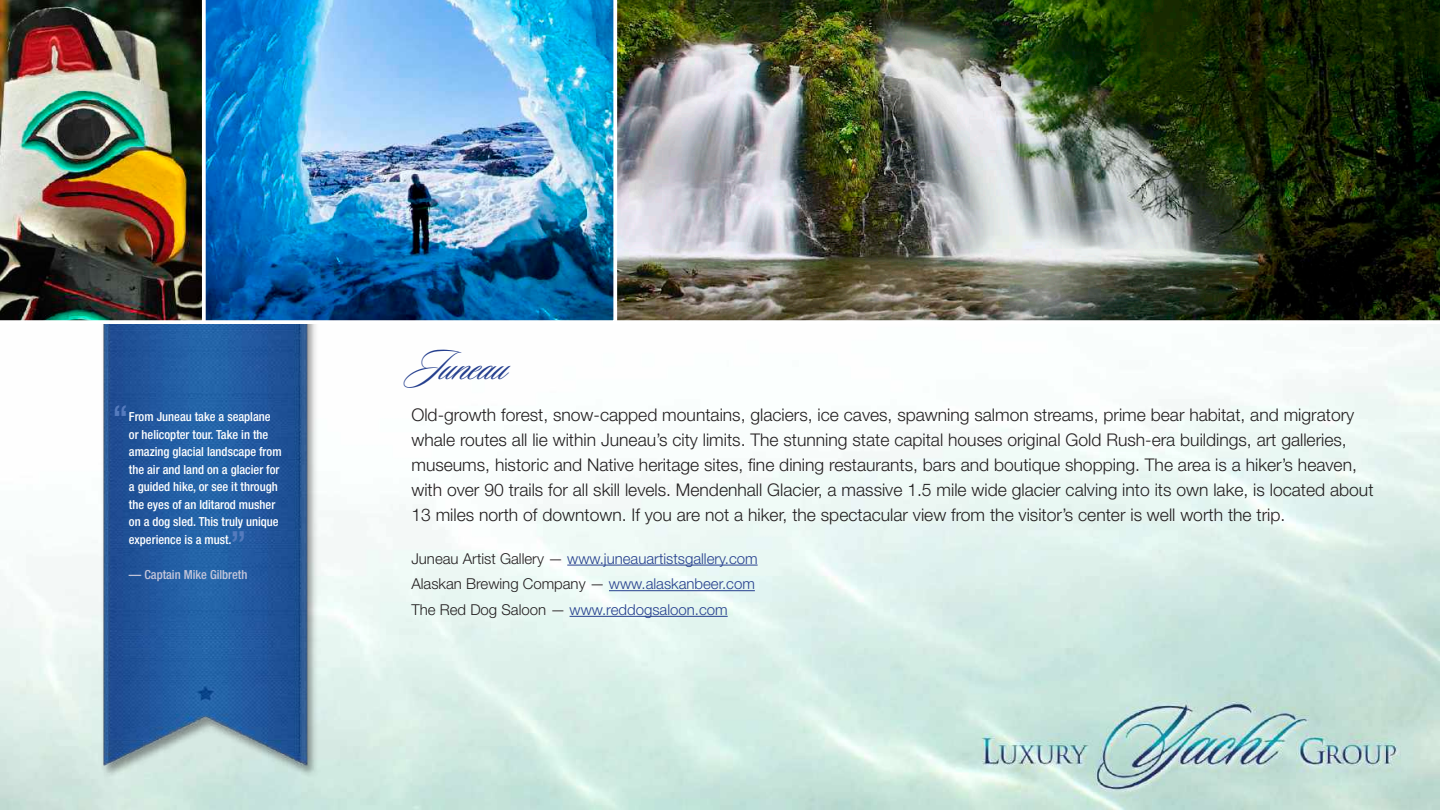
<style>
.page{position:relative;width:1440px;height:810px;background:#fff}
.page>*{position:absolute;margin:0;border:0;box-sizing:border-box;transform-origin:0 0}
.t1{font:45px "Sloop Script One";color:#253f8e}
.t2{font:500 condensed 37.5px "Helvetica Neue LT Std";color:#557bbe}
.t3{font:300 17.5px/25px "Helvetica Neue LT Std";color:#231f20}
.t4{font:300 15px/25.6px "Helvetica Neue LT Std";color:#253f8e}
.t5{font:500 condensed 12.5px/17.5px "Helvetica Neue LT Std";color:#fff}
.t6{font:500 condensed 12.5px "Helvetica Neue LT Std";color:#c5c6da}
.s1{color:#231f20}
</style>
<div class="page">
<img style="left:0;top:326px;width:1440px;height:484px">
<img style="left:619px;top:0;width:821px;height:326px">
<img style="left:98px;top:326px;width:225px;height:455px">
<img style="left:208px;top:0;width:411px;height:326px">
<img style="left:0;top:0;width:208px;height:326px">
<hr style="left:567px;top:565px;width:191px;height:1px;background:#253f8e">
<hr style="left:609px;top:590px;width:146px;height:1px;background:#253f8e">
<hr style="left:570px;top:616px;width:158px;height:1px;background:#253f8e">
<h2 class="t2" style="left:112px;top:396px;width:17px">“</h2>
<p class="t5" style="left:129px;top:408px;width:154px">From Juneau take a seaplane or helicopter tour. Take in the amazing glacial landscape from the air and land on a glacier for a guided hike, or see it through the eyes of an Iditarod musher on a dog sled. This truly unique experience is a must.</p>
<p class="t6" style="left:129px;top:567px;width:120px">— Captain Mike Gilbreth</p>
<h2 class="t2" style="left:230px;top:522px;width:17px">”</h2>
<h1 class="t1" style="left:411px;top:343px;width:98px">Juneau</h1>
<p class="t3" style="left:411px;top:402px;width:964px">Old-growth forest, snow-capped mountains, glaciers, ice caves, spawning salmon streams, prime bear habitat, and migratory whale routes all lie within Juneau’s city limits. The stunning state capital houses original Gold Rush-era buildings, art galleries, museums, historic and Native heritage sites, fine dining restaurants, bars and boutique shopping. The area is a hiker’s heaven, with over 90 trails for all skill levels. Mendenhall Glacier, a massive 1.5 mile wide glacier calving into its own lake, is located about 13 miles north of downtown. If you are not a hiker, the spectacular view from the visitor’s center is well worth the trip.</p>
<p class="t4" style="left:411px;top:545px;width:348px"><span class="s1">Juneau Artist Gallery —</span> www.juneauartistsgallery.com<br><span class="s1">Alaskan Brewing Company —</span> www.alaskanbeer.com<br><span class="s1">The Red Dog Saloon —</span> www.reddogsaloon.com</p>
</div>
